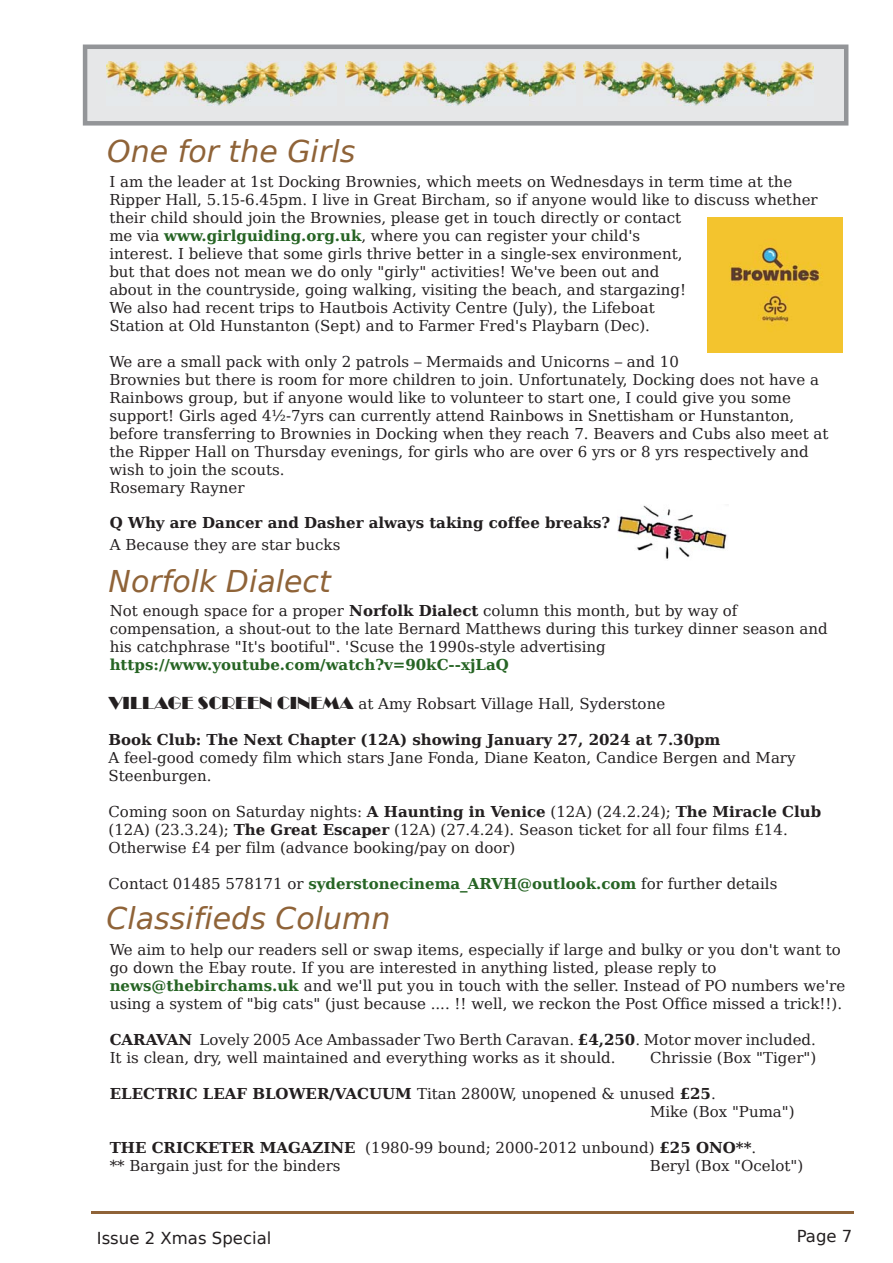
<style>
.page{position:relative;width:893px;height:1263px;background:#fff}
.page>*{position:absolute;margin:0;border:0;box-sizing:border-box;transform-origin:0 0}
.t1{font:italic 30px "Bitstream Vera Sans";color:#8f6338}
.t2{font:16.5px "Bitstream Vera Sans";color:#231f20}
.t3{font:15px/18px "Bitstream Vera Serif";color:#231f20}
.t4{font:700 15px "Bitstream Vera Serif";color:#231f20}
.t5{font:700 15px "Bitstream Vera Serif";color:#266424}
.s1{font-weight:700;color:#266424}
.s2{font-weight:700}
.s3{font-family:"Broadway";font-size:18px}
</style>
<div class="page">
<div style="left:85px;top:47px;width:761px;height:76px;background:#e6e7e8"></div>
<div style="left:83px;top:45px;width:765px;height:81px;border:4px solid #939598"></div>
<hr style="left:91px;top:1212px;width:762px;height:2px;background:#8f6338">
<img style="left:107px;top:62px;width:230px;height:43px">
<img style="left:345px;top:62px;width:230px;height:43px">
<img style="left:584px;top:62px;width:230px;height:43px">
<img style="left:617px;top:505px;width:110px;height:54px">
<img style="left:707px;top:217px;width:135px;height:135px">
<h1 class="t1" style="left:107px;top:134px;width:250px">One for the Girls</h1>
<p class="t3" style="left:109px;top:173px;width:709px">I am the leader at 1st Docking Brownies, which meets on Wednesdays in term time at the Ripper Hall, 5.15-6.45pm. I live in Great Bircham, so if anyone would like to discuss whether their child should join the Brownies, please get in touch directly or contact<br>me via <span class="s1">www.girlguiding.org.uk</span>, where you can register your child's<br>interest. I believe that some girls thrive better in a single-sex environment,<br>but that does not mean we do only "girly" activities! We've been out and<br>about in the countryside, going walking, visiting the beach, and stargazing!<br>We also had recent trips to Hautbois Activity Centre (July), the Lifeboat<br>Station at Old Hunstanton (Sept) and to Farmer Fred's Playbarn (Dec).</p>
<p class="t3" style="left:109px;top:353px;width:720px">We are a small pack with only 2 patrols – Mermaids and Unicorns – and 10<br>Brownies but there is room for more children to join. Unfortunately, Docking does not have a Rainbows group, but if anyone would like to volunteer to start one, I could give you some support! Girls aged 4½-7yrs can currently attend Rainbows in Snettisham or Hunstanton, before transferring to Brownies in Docking when they reach 7. Beavers and Cubs also meet at the Ripper Hall on Thursday evenings, for girls who are over 6 yrs or 8 yrs respectively and wish to join the scouts.<br>Rosemary Rayner</p>
<p class="t4" style="left:110px;top:514px;width:502px">Q Why are Dancer and Dasher always taking coffee breaks?</p>
<p class="t3" style="left:110px;top:536px;width:232px">A Because they are star bucks</p>
<h1 class="t1" style="left:109px;top:564px;width:224px">Norfolk Dialect</h1>
<p class="t3" style="left:110px;top:602px;width:719px">Not enough space for a proper <span class="s2">Norfolk Dialect</span> column this month, but by way of compensation, a shout-out to the late Bernard Matthews during this turkey dinner season and his catchphrase "It's bootiful". 'Scuse the 1990s-style advertising</p>
<p class="t5" style="left:110px;top:656px;width:400px">https://www.youtube.com/watch?v=90kC--xjLaQ</p>
<p class="t3" style="left:108px;top:695px;width:558px"><span class="s3">VILLAGE SCREEN CINEMA</span> at Amy Robsart Village Hall, Syderstone</p>
<p class="t4" style="left:108px;top:731px;width:613px">Book Club: The Next Chapter (12A) showing January 27, 2024 at 7.30pm</p>
<p class="t3" style="left:108px;top:749px;width:688px">A feel-good comedy film which stars Jane Fonda, Diane Keaton, Candice Bergen and Mary<br>Steenburgen.</p>
<p class="t3" style="left:108px;top:803px;width:714px">Coming soon on Saturday nights: <span class="s2">A Haunting in Venice</span> (12A) (24.2.24); <span class="s2">The Miracle Club </span>(12A) (23.3.24); <span class="s2">The Great Escaper</span> (12A) (27.4.24). Season ticket for all four films £14.<br>Otherwise £4 per film (advance booking/pay on door)</p>
<p class="t3" style="left:108px;top:875px;width:670px">Contact 01485 578171 or <span class="s1">syderstonecinema_ARVH@outlook.com</span> for further details</p>
<h1 class="t1" style="left:107px;top:901px;width:285px">Classifieds Column</h1>
<p class="t3" style="left:110px;top:941px;width:737px">We aim to help our readers sell or swap items, especially if large and bulky or you don't want to go down the Ebay route. If you are interested in anything listed, please reply to <span class="s1">news@thebirchams.uk</span> and we'll put you in touch with the seller. Instead of PO numbers we're using a system of "big cats" (just because .... !! well, we reckon the Post Office missed a trick!!).</p>
<p class="t3" style="left:110px;top:1031px;width:707px"><span class="s2">CARAVAN</span> Lovely 2005 Ace Ambassader Two Berth Caravan. <span class="s2">£4,250</span>. Motor mover included.<br>It is clean, dry, well maintained and everything works as it should.</p>
<p class="t3" style="left:650px;top:1049px;width:168px">Chrissie (Box "Tiger")</p>
<p class="t3" style="left:650px;top:1085px;width:146px;text-indent:-540px"><span class="s2">ELECTRIC LEAF BLOWER/VACUUM</span> Titan 2800W, unopened &amp; unused <span class="s2">£25</span>.<br>Mike (Box "Puma")</p>
<p class="t3" style="left:110px;top:1139px;width:648px"><span class="s2">THE CRICKETER MAGAZINE</span> (1980-99 bound; 2000-2012 unbound) <span class="s2">£25 ONO**</span>. ** Bargain just for the binders</p>
<p class="t3" style="left:650px;top:1157px;width:155px">Beryl (Box "Ocelot")</p>
<p class="t2" style="left:97px;top:1228px;width:176px">Issue 2 Xmas Special</p>
<p class="t2" style="left:796px;top:1226px;width:57px">Page 7</p>
</div>
